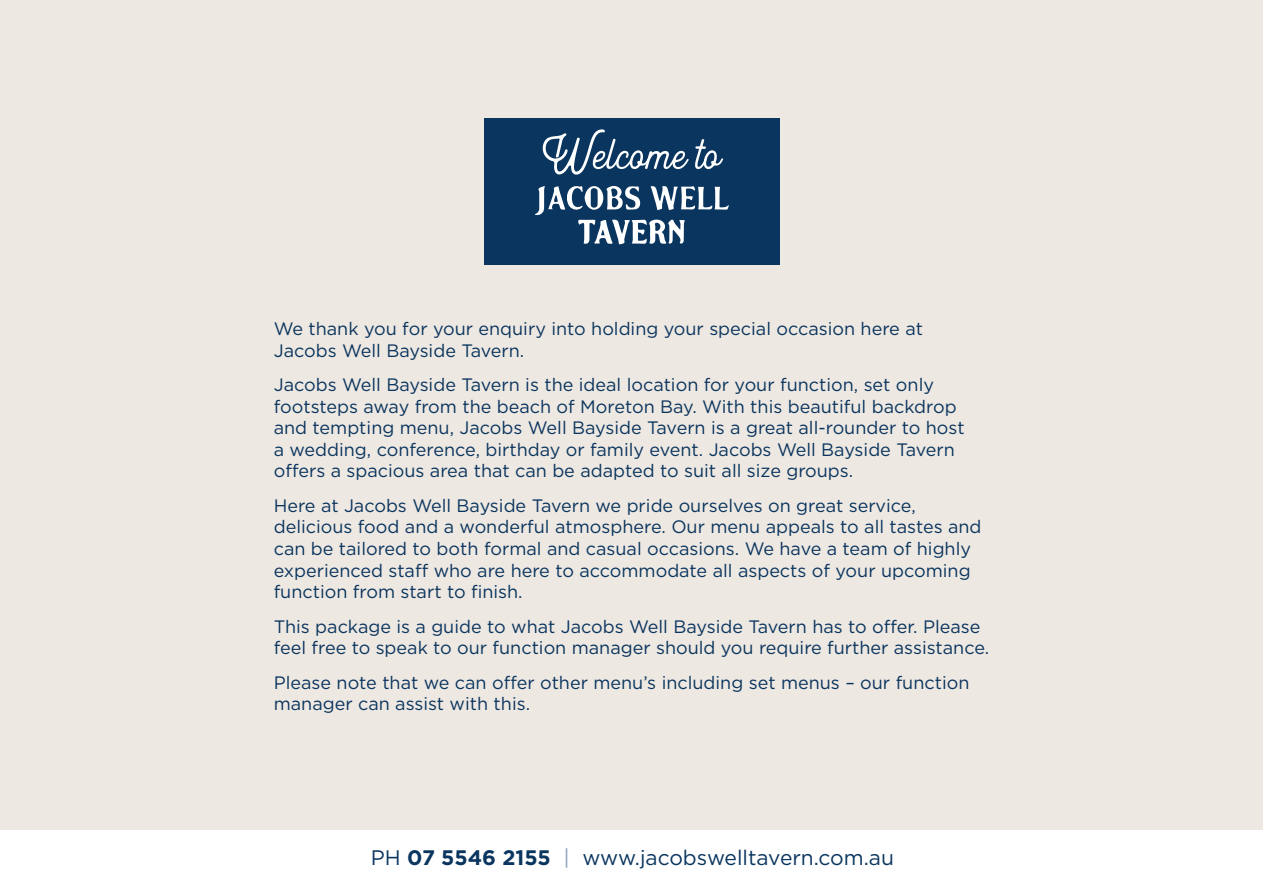
<style>
.page{position:relative;width:1263px;height:893px;background:#fff}
.page>*{position:absolute;margin:0;border:0;box-sizing:border-box;transform-origin:0 0}
.t1{font:51.75px "Heritage";color:#fff}
.t2{font:21px "Gotham";color:#0a355e}
.t3{font:18px/21.6px "Gotham";color:#0a355e}
.s1{font-weight:700}
.s2{color:#8a9ebd}
</style>
<div class="page">
<div style="left:0;top:0;width:1263px;height:829px;background:#eee8e2"></div>
<div style="left:485px;top:119px;width:295px;height:146px;background:#0a355e"></div>
<svg style="left:535px;top:186px;width:194px;height:59px"></svg>
<p class="t1" style="left:543px;top:126px;width:179px">Welcome to</p>
<p class="t3" style="left:274px;top:318px;width:651px">We thank you for your enquiry into holding your special occasion here at<br>Jacobs Well Bayside Tavern.</p>
<p class="t3" style="left:274px;top:373px;width:692px">Jacobs Well Bayside Tavern is the ideal location for your function, set only footsteps away from the beach of Moreton Bay. With this beautiful backdrop and tempting menu, Jacobs Well Bayside Tavern is a great all-rounder to host a wedding, conference, birthday or family event. Jacobs Well Bayside Tavern offers a spacious area that can be adapted to suit all size groups.</p>
<p class="t3" style="left:274px;top:494px;width:709px">Here at Jacobs Well Bayside Tavern we pride ourselves on great service, delicious food and a wonderful atmosphere. Our menu appeals to all tastes and can be tailored to both formal and casual occasions. We have a team of highly experienced staff who are here to accommodate all aspects of your upcoming function from start to finish.</p>
<p class="t3" style="left:274px;top:615px;width:717px">This package is a guide to what Jacobs Well Bayside Tavern has to offer. Please feel free to speak to our function manager should you require further assistance.</p>
<p class="t3" style="left:274px;top:671px;width:697px">Please note that we can offer other menu’s including set menus – our function manager can assist with this.</p>
<p class="t2" style="left:371px;top:844px;width:525px">PH <span class="s1">07 5546 2155</span> <span class="s2">|</span> www.jacobswelltavern.com.au</p>
</div>
